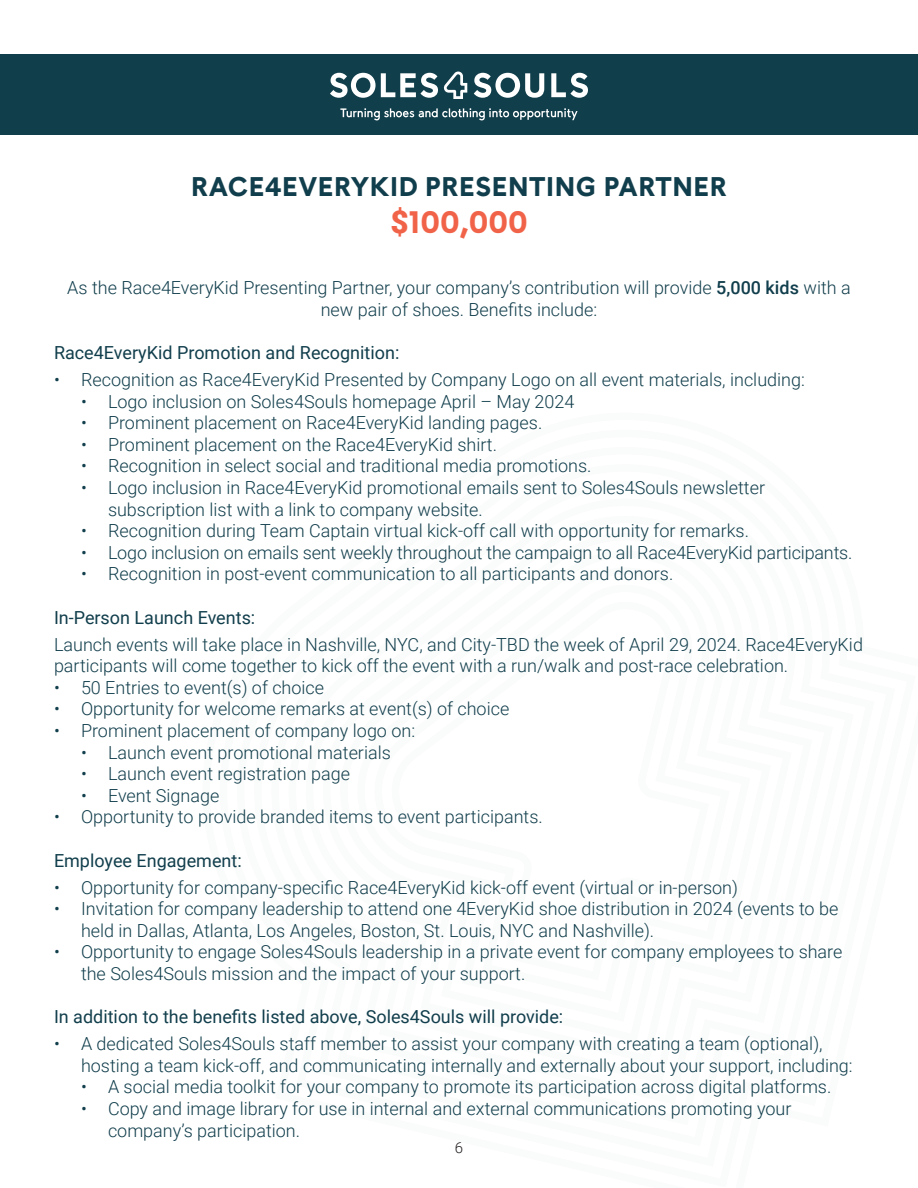
<style>
.page{position:relative;width:918px;height:1188px;background:#fff}
.page>*{position:absolute;margin:0;border:0;box-sizing:border-box;transform-origin:0 0}
.t1{font:700 31.5px "Buenos Aires Trial";color:#f16349}
.t2{font:700 27px "Buenos Aires Trial";letter-spacing:.02em;color:#113e4c}
.t3{font:300 18px/21.6px "Roboto";color:#113e4c}
.t4{font:18px "Roboto";color:#113e4c}
.t5{font:300 15px "Roboto";color:#231f20}
.s1{font-family:"Roboto";font-weight:900}
.s2{font-weight:500}
</style>
<div class="page">
<div style="left:0;top:54px;width:918px;height:81px;background:#113e4b"></div>
<svg style="left:330px;top:72px;width:137px;height:27px"></svg>
<svg style="left:474px;top:73px;width:70px;height:25px"></svg>
<svg style="left:551px;top:73px;width:37px;height:25px"></svg>
<svg style="left:340px;top:108px;width:238px;height:12px"></svg>
<p class="t2" style="left:191px;top:175px;width:537px">RACE4EVERYKID PRESENTING PARTNER</p>
<p class="t1" style="left:390px;top:210px;width:139px"><span class="s1">$</span>100,000</p>
<p class="t3" style="left:67px;top:276px;width:785px;text-align:center">As the Race4EveryKid Presenting Partner, your company’s contribution will provide <span class="s2">5,000 kids</span> with a new pair of shoes. Benefits include:</p>
<p class="t4" style="left:54px;top:340px;width:347px">Race4EveryKid Promotion and Recognition:</p>
<p class="t3" style="left:54px;top:368px;width:752px">• Recognition as Race4EveryKid Presented by Company Logo on all event materials, including:</p>
<p class="t3" style="left:81px;top:390px;width:495px">• Logo inclusion on Soles4Souls homepage April – May 2024</p>
<p class="t3" style="left:81px;top:411px;width:463px">• Prominent placement on Race4EveryKid landing pages.</p>
<p class="t3" style="left:81px;top:433px;width:418px">• Prominent placement on the Race4EveryKid shirt.</p>
<p class="t3" style="left:81px;top:455px;width:512px">• Recognition in select social and traditional media promotions.</p>
<p class="t3" style="left:81px;top:476px;width:686px">• Logo inclusion in Race4EveryKid promotional emails sent to Soles4Souls newsletter</p>
<p class="t3" style="left:108px;top:498px;width:376px">subscription list with a link to company website.</p>
<p class="t3" style="left:81px;top:519px;width:670px">• Recognition during Team Captain virtual kick-off call with opportunity for remarks.</p>
<p class="t3" style="left:81px;top:541px;width:773px">• Logo inclusion on emails sent weekly throughout the campaign to all Race4EveryKid participants.</p>
<p class="t3" style="left:81px;top:563px;width:594px">• Recognition in post-event communication to all participants and donors.</p>
<p class="t4" style="left:54px;top:605px;width:203px">In-Person Launch Events:</p>
<p class="t3" style="left:54px;top:633px;width:811px">Launch events will take place in Nashville, NYC, and City-TBD the week of April 29, 2024. Race4EveryKid participants will come together to kick off the event with a run/walk and post-race celebration.</p>
<p class="t3" style="left:54px;top:676px;width:272px">• 50 Entries to event(s) of choice</p>
<p class="t3" style="left:54px;top:698px;width:457px">• Opportunity for welcome remarks at event(s) of choice</p>
<p class="t3" style="left:54px;top:719px;width:363px">• Prominent placement of company logo on:</p>
<p class="t3" style="left:81px;top:741px;width:311px">• Launch event promotional materials</p>
<p class="t3" style="left:81px;top:762px;width:271px">• Launch event registration page</p>
<p class="t3" style="left:81px;top:784px;width:140px">• Event Signage</p>
<p class="t3" style="left:54px;top:806px;width:490px">• Opportunity to provide branded items to event participants.</p>
<p class="t4" style="left:54px;top:848px;width:189px">Employee Engagement:</p>
<p class="t3" style="left:54px;top:876px;width:686px">• Opportunity for company-specific Race4EveryKid kick-off event (virtual or in-person)</p>
<p class="t3" style="left:81px;top:897px;width:759px;text-indent:-27px">• Invitation for company leadership to attend one 4EveryKid shoe distribution in 2024 (events to be held in Dallas, Atlanta, Los Angeles, Boston, St. Louis, NYC and Nashville).</p>
<p class="t3" style="left:81px;top:941px;width:763px;text-indent:-27px">• Opportunity to engage Soles4Souls leadership in a private event for company employees to share the Soles4Souls mission and the impact of your support.</p>
<p class="t4" style="left:54px;top:1004px;width:511px">In addition to the benefits listed above, Soles4Souls will provide:</p>
<p class="t3" style="left:81px;top:1032px;width:773px;text-indent:-27px">• A dedicated Soles4Souls staff member to assist your company with creating a team (optional), hosting a team kick-off, and communicating internally and externally about your support, including:</p>
<p class="t3" style="left:81px;top:1076px;width:752px">• A social media toolkit for your company to promote its participation across digital platforms.</p>
<p class="t3" style="left:81px;top:1097px;width:712px">• Copy and image library for use in internal and external communications promoting your</p>
<p class="t3" style="left:108px;top:1119px;width:194px">company’s participation.</p>
<p class="t5" style="left:455px;top:1137px;width:10px">6</p>
</div>
